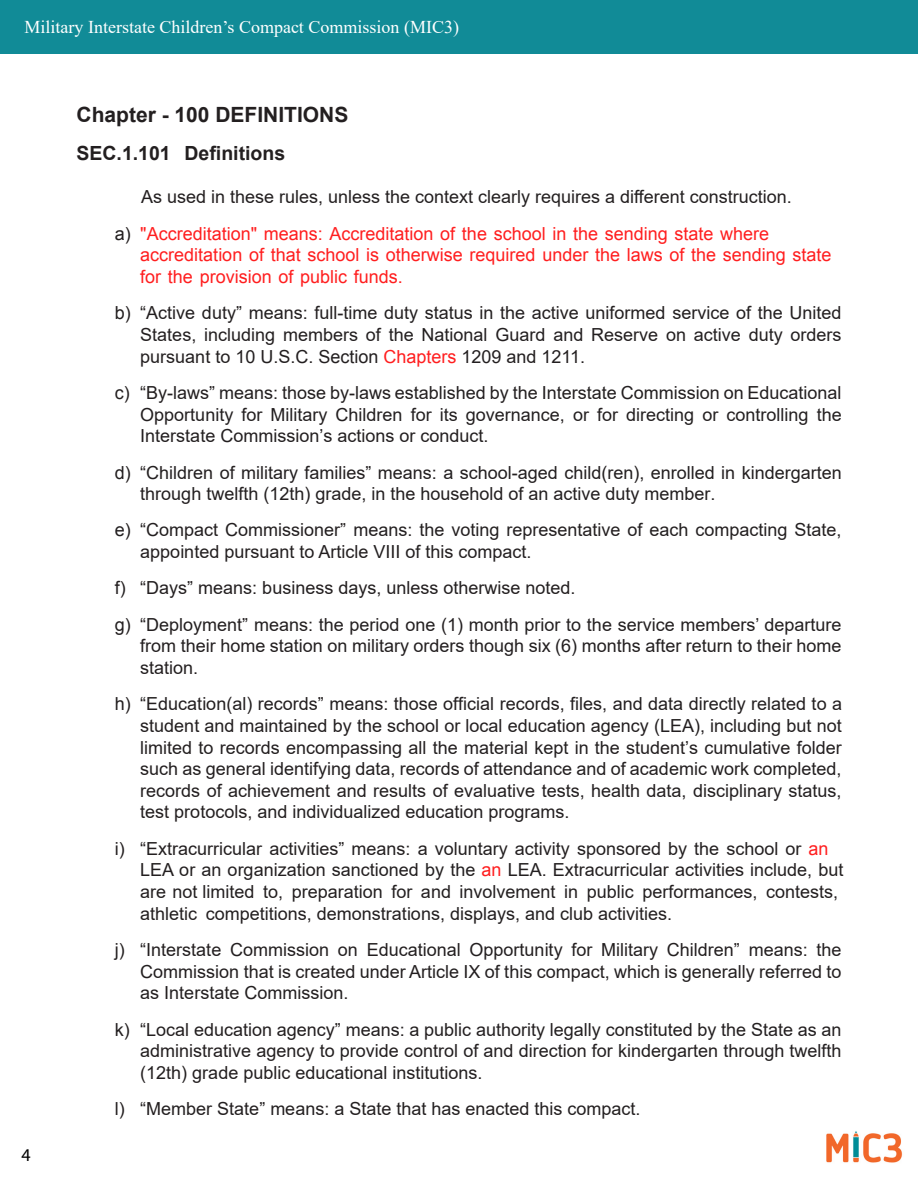
<style>
.page{position:relative;width:918px;height:1188px;background:#fff}
.page>*{position:absolute;margin:0;border:0;box-sizing:border-box;transform-origin:0 0}
.Main_Paragraph{font:700 21px "Arial";color:#231f20}
.Sub_Paragraph{font:700 19.5px "Arial";color:#231f20}
.Capital_Definitions{font:18px/21.6px "Arial";color:#231f20;text-align:justify}
.Capital_Definitions-2{font:18px/21.6px "Arial";color:#ff1e1f}
.Body_Text{font:18px "Arial";color:#231f20}
.t1{font:18px "Times New Roman";color:#fff}
.t2{font:18px "Myriad Pro";color:#000}
.s1{color:#231f20}
.s2{font-style:inherit}
.s3{color:#ff1e1f}
</style>
<div class="page">
<div style="left:0;top:0;width:918px;height:54px;background:#118b97"></div>
<img style="left:826px;top:1131px;width:77px;height:32px">
<p class="t1" style="left:25px;top:14px;width:436px">Military Interstate Children’s Compact Commission (MIC3)</p>
<p class="t2" style="left:22px;top:1144px;width:11px">4</p>
<p class="Main_Paragraph" style="left:77px;top:99px;width:273px">Chapter - 100 DEFINITIONS</p>
<p class="Sub_Paragraph" style="left:77px;top:139px;width:210px">SEC.1.101 Definitions</p>
<p class="Body_Text" style="left:141px;top:185px;width:652px">As used in these rules, unless the context clearly requires a different construction.</p>
<p class="Capital_Definitions-2" style="left:140px;top:223px;width:693px;text-indent:-26px"><span class="s1">a)</span> "Accreditation" means: Accreditation of the school in the sending state where accreditation of that school is otherwise required under the laws of the sending state for the provision of public funds.</p>
<p class="Capital_Definitions" style="left:140px;top:302px;width:703px;text-indent:-26px"><span class="s2">b)</span> “Active duty” means: full-time duty status in the active uniformed service of the United States, including members of the National Guard and Reserve on active duty orders pursuant to 10 U.S.C. <span class="s2">Section</span> <span class="s3">Chapters</span> 1209 and 1211.</p>
<p class="Capital_Definitions" style="left:140px;top:382px;width:703px;text-indent:-26px"><span class="s2">c)</span> “By-laws” means: those by-laws established by the Interstate Commission on Educational Opportunity for Military Children for its governance, or for directing or controlling the Interstate Commission’s actions or conduct.</p>
<p class="Capital_Definitions" style="left:140px;top:461px;width:703px;text-indent:-26px"><span class="s2">d)</span> “Children of military families” means: a school-aged child(ren), enrolled in kindergarten through twelfth (12th) grade, in the household of an active duty member.</p>
<p class="Capital_Definitions" style="left:140px;top:519px;width:703px;text-indent:-26px"><span class="s2">e)</span> “Compact Commissioner” means: the voting representative of each compacting State, appointed pursuant to Article VIII of this compact.</p>
<p class="Capital_Definitions" style="left:115px;top:570px;width:728px;line-height:36.3px"><span class="s2">f)</span> “Days” means: business days, unless otherwise noted.<br><span class="s2">g)</span> “Deployment” means: the period one (1) month prior to the service members’ departure</p>
<p class="Capital_Definitions" style="left:140px;top:635px;width:703px">from their home station on military orders though six (6) months after return to their home station.</p>
<p class="Capital_Definitions" style="left:140px;top:693px;width:703px;text-indent:-26px"><span class="s2">h)</span> “Education(al) records” means: those official records, files, and data directly related to a student and maintained by the school or local education agency (LEA), including but not limited to records encompassing all the material kept in the student’s cumulative folder such as general identifying data, records of attendance and of academic work completed, records of achievement and results of evaluative tests, health data, disciplinary status, test protocols, and individualized education programs.</p>
<p class="Capital_Definitions" style="left:140px;top:838px;width:705px;text-align:left;text-indent:-26px"><span class="s2">i)</span> “Extracurricular activities” means: a voluntary activity sponsored by the school or <span class="s3">an </span>LEA or an organization sanctioned by the <span class="s3">an</span> LEA. Extracurricular activities include, but are not limited to, preparation for and involvement in public performances, contests, athletic competitions, demonstrations, displays, and club activities.</p>
<p class="Capital_Definitions" style="left:140px;top:939px;width:703px;text-indent:-26px"><span class="s2">j)</span> “Interstate Commission on Educational Opportunity for Military Children” means: the Commission that is created under Article IX of this compact, which is generally referred to as Interstate Commission.</p>
<p class="Capital_Definitions" style="left:140px;top:1018px;width:703px;text-indent:-26px"><span class="s2">k)</span> “Local education agency” means: a public authority legally constituted by the State as an administrative agency to provide control of and direction for kindergarten through twelfth (12th) grade public educational institutions.</p>
<p class="Capital_Definitions" style="left:115px;top:1098px;width:527px"><span class="s2">l)</span> “Member State” means: a State that has enacted this compact.</p>
</div>
